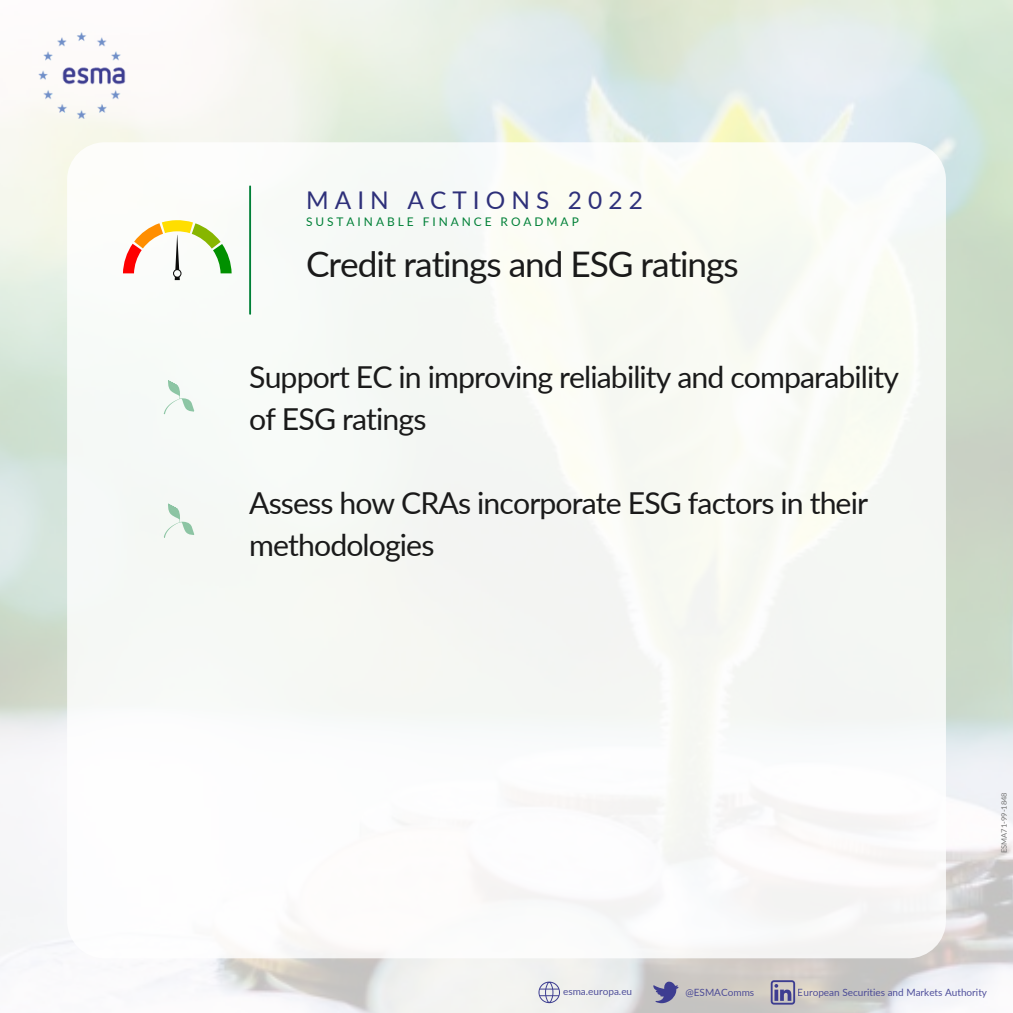
<style>
.page{position:relative;width:1013px;height:1013px;background:#fff}
.page>*{position:absolute;margin:0;border:0;box-sizing:border-box;transform-origin:0 0}
.t1{font:35.25px "Lato";letter-spacing:-.03em;color:#1a1a1a}
.t2{font:30.25px/42.2px "Lato";letter-spacing:-.03em;color:#1a1a1a}
.t3{font:24.38px "Lato";letter-spacing:.25em;color:#2e307a}
.t4{font:11.88px "Lato";letter-spacing:.25em;color:#008037}
.t5{font:10px "Lato";color:#3d3d91}
.t6{font:7.5px "Lato";color:#737373}
</style>
<div class="page">
<img style="left:39px;top:32px;width:90px;height:87px">
<div style="left:67px;top:142px;width:878px;height:816px;background:#f8faf6;border-radius:37px"></div>
<hr style="left:249px;top:186px;width:2px;height:128px;background:#008037">
<svg style="left:770px;top:980px;width:25px;height:24px"></svg>
<svg style="left:538px;top:981px;width:22px;height:22px"></svg>
<svg style="left:653px;top:981px;width:25px;height:22px"></svg>
<svg style="left:123px;top:220px;width:109px;height:60px"></svg>
<svg style="left:163px;top:380px;width:32px;height:35px"></svg>
<svg style="left:163px;top:503px;width:32px;height:35px"></svg>
<p class="t3" style="left:306px;top:185px;width:338px">MAIN ACTIONS 2022</p>
<p class="t4" style="left:306px;top:214px;width:274px">SUSTAINABLE FINANCE ROADMAP</p>
<p class="t1" style="left:306px;top:242px;width:434px">Credit ratings and ESG ratings</p>
<p class="t2" style="left:249px;top:355px;width:651px">Support EC in improving reliability and comparability of ESG ratings</p>
<p class="t2" style="left:249px;top:481px;width:620px">Assess how CRAs incorporate ESG factors in their methodologies</p>
<p class="t6" style="left:999px;top:853px;width:62px;rotate:-90deg">ESMA71-99-1848</p>
<p class="t5" style="left:563px;top:985px;width:71px">esma.europa.eu</p>
<p class="t5" style="left:685px;top:986px;width:70px">@ESMAComms</p>
<p class="t5" style="left:797px;top:986px;width:191px">European Securities and Markets Authority</p>
</div>
